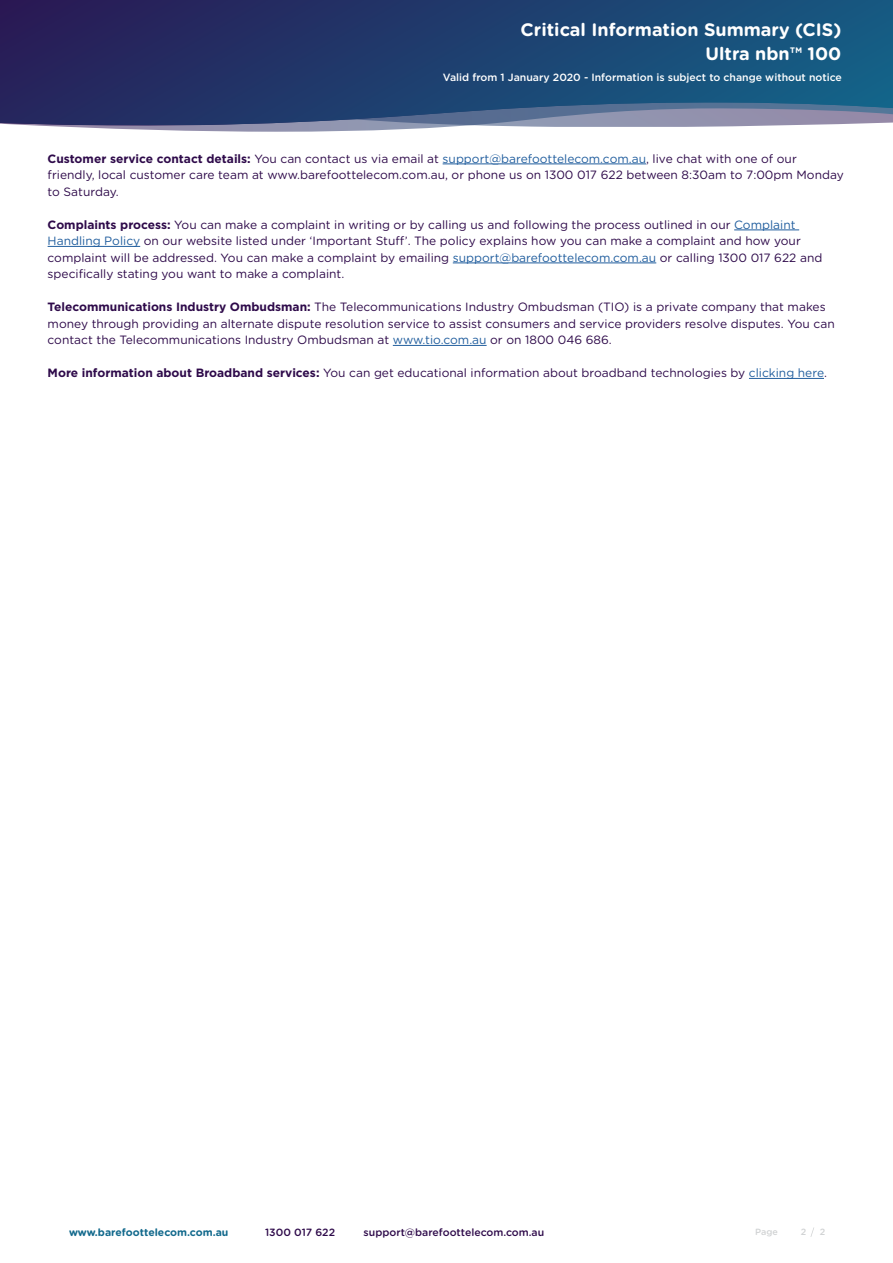
<style>
.page{position:relative;width:893px;height:1263px;background:#fff}
.page>*{position:absolute;margin:0;border:0;box-sizing:border-box;transform-origin:0 0}
.t1{font:700 18px/24px "Gotham Rounded";color:#fff;text-align:right}
.t2{font:12px/16.5px "Gotham Rounded";color:#2e0a4a}
.t3{font:500 10.5px "Gotham";color:#fff}
.t4{font:500 10.5px "Gotham Rounded";color:#2e0a4a}
.t5{font:700 10.5px "Gotham Rounded";color:#12698c}
.t6{font:500 9px "Gotham Rounded";color:#d1d3d4}
.s1{font-family:"Gotham";font-weight:700}
.s2{color:#215e9e}
</style>
<div class="page">
<svg style="left:810px;top:1227px;width:4px;height:10px"></svg>
<svg style="left:27px;top:125px;width:765px;height:7px"></svg>
<svg style="left:0;top:0;width:893px;height:125px;background:#264372"></svg>
<hr style="left:443px;top:164px;width:203px;height:1px;background:#215e9e">
<hr style="left:734px;top:230px;width:65px;height:1px;background:#215e9e">
<hr style="left:48px;top:246px;width:92px;height:1px;background:#215e9e">
<hr style="left:453px;top:263px;width:203px;height:1px;background:#215e9e">
<hr style="left:393px;top:345px;width:94px;height:1px;background:#215e9e">
<hr style="left:749px;top:378px;width:75px;height:1px;background:#215e9e">
<h1 class="t1" style="left:521px;top:17px;width:322px">Critical Information Summary (CIS)<br>Ultra nbn™ 100</h1>
<p class="t3" style="left:443px;top:71px;width:400px">Valid from 1 January 2020 - Information is subject to change without notice</p>
<p class="t2" style="left:48px;top:150px;width:798px"><span class="s1">Customer service contact details:</span> You can contact us via email at <span class="s2">support@barefoottelecom.com.au</span>, live chat with one of our friendly, local customer care team at www.barefoottelecom.com.au, or phone us on 1300 017 622 between 8:30am to 7:00pm Monday to Saturday.</p>
<p class="t2" style="left:48px;top:216px;width:776px"><span class="s1">Complaints process:</span> You can make a complaint in writing or by calling us and following the process outlined in our <span class="s2">Complaint Handling Policy</span> on our website listed under ‘Important Stuff’. The policy explains how you can make a complaint and how your complaint will be addressed. You can make a complaint by emailing <span class="s2">support@barefoottelecom.com.au</span> or calling 1300 017 622 and specifically stating you want to make a complaint.</p>
<p class="t2" style="left:48px;top:298px;width:789px"><span class="s1">Telecommunications Industry Ombudsman:</span> The Telecommunications Industry Ombudsman (TIO) is a private company that makes money through providing an alternate dispute resolution service to assist consumers and service providers resolve disputes. You can contact the Telecommunications Industry Ombudsman at <span class="s2">www.tio.com.au</span> or on 1800 046 686.</p>
<p class="t2" style="left:48px;top:364px;width:781px"><span class="s1">More information about Broadband services:</span> You can get educational information about broadband technologies by <span class="s2">clicking here</span>.</p>
<p class="t5" style="left:69px;top:1224px;width:161px">www.barefoottelecom.com.au</p>
<p class="t4" style="left:265px;top:1225px;width:72px">1300 017 622</p>
<p class="t4" style="left:364px;top:1225px;width:182px">support@barefoottelecom.com.au</p>
<p class="t6" style="left:755px;top:1225px;width:24px">Page</p>
<p class="t6" style="left:801px;top:1225px;width:7px">2</p>
<p class="t6" style="left:820px;top:1225px;width:7px">2</p>
</div>
